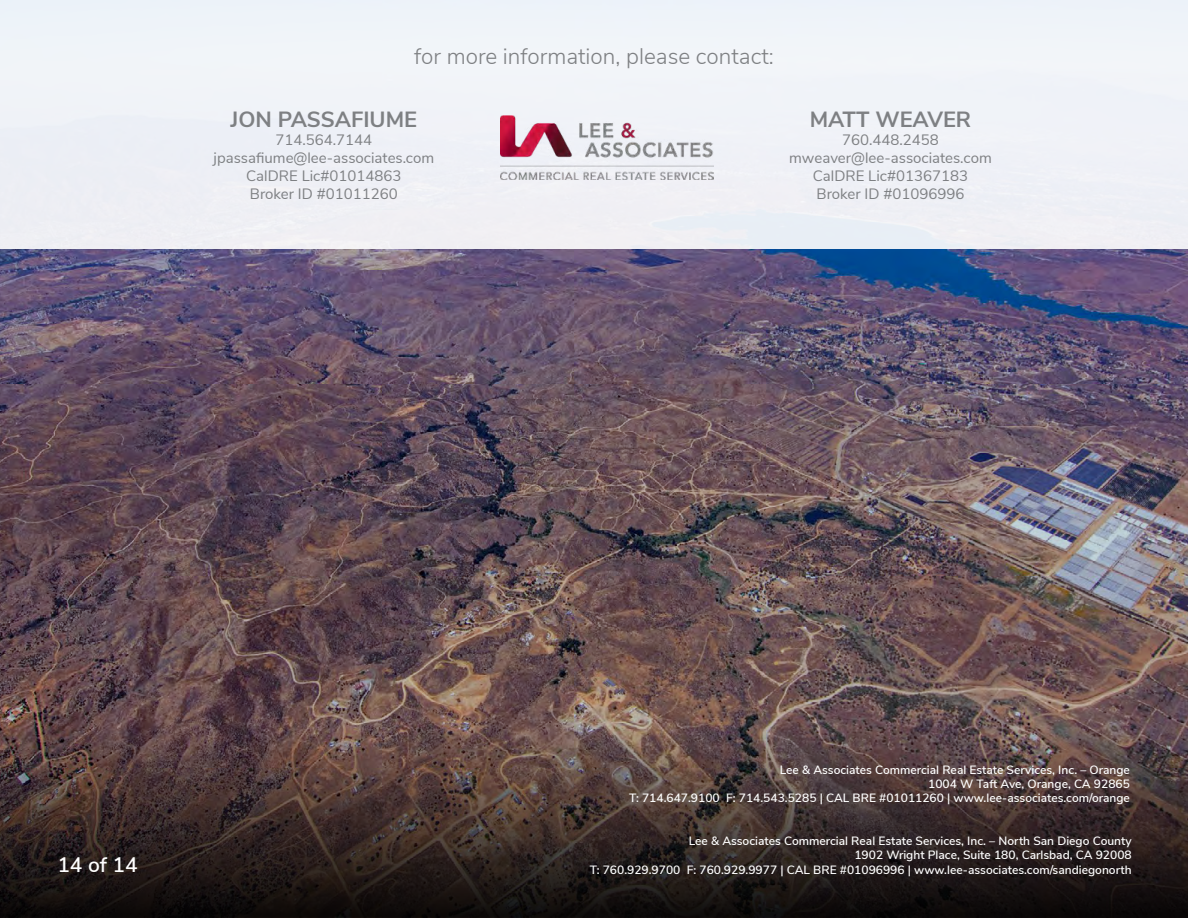
<style>
.page{position:relative;width:1188px;height:918px;background:#fff}
.page>*{position:absolute;margin:0;border:0;box-sizing:border-box;transform-origin:0 0}
.t1{font:300 22.5px "Nunito Sans";color:#7e8083}
.t2{font:700 21.9px "Nunito Sans";color:#7e8083}
.t3{font:600 21px "Nunito Sans";color:#fff}
.t4{font:15px/18px "Nunito Sans";color:#7e8083;text-align:center}
.t5{font:600 12px/14.4px "Nunito Sans";color:#fff;text-align:right}
</style>
<div class="page">
<img style="left:0;top:248px;width:1188px;height:481px">
<div style="left:0;top:0;width:1188px;height:248px;background:#f0f2f8"></div>
<svg style="left:0;top:729px;width:1188px;height:188px;background:#3c2d2b"></svg>
<img style="left:501px;top:115px;width:212px;height:65px">
<h1 class="t1" style="left:414px;top:40px;width:361px">for more information, please contact:</h1>
<h2 class="t2" style="left:231px;top:103px;width:188px">JON PASSAFIUME</h2>
<p class="t4" style="left:214px;top:129px;width:222px">714.564.7144 jpassafiume@lee-associates.com<br>CalDRE Lic#01014863<br>Broker ID #01011260</p>
<h2 class="t2" style="left:810px;top:103px;width:163px">MATT WEAVER</h2>
<p class="t4" style="left:789px;top:129px;width:204px">760.448.2458 mweaver@lee-associates.com<br>CalDRE Lic#01367183<br>Broker ID #01096996</p>
<h3 class="t3" style="left:57px;top:850px;width:82px">14 of 14</h3>
<p class="t5" style="left:629px;top:761px;width:502px">Lee &amp; Associates Commercial Real Estate Services, Inc. – Orange<br>1004 W Taft Ave, Orange, CA 92865<br>T: 714.647.9100 F: 714.543.5285 | CAL BRE #01011260 | www.lee-associates.com/orange</p>
<p class="t5" style="left:590px;top:833px;width:544px">Lee &amp; Associates Commercial Real Estate Services, Inc. – North San Diego County<br>1902 Wright Place, Suite 180, Carlsbad, CA 92008<br>T: 760.929.9700 F: 760.929.9977 | CAL BRE #01096996 | www.lee-associates.com/sandiegonorth</p>
</div>
